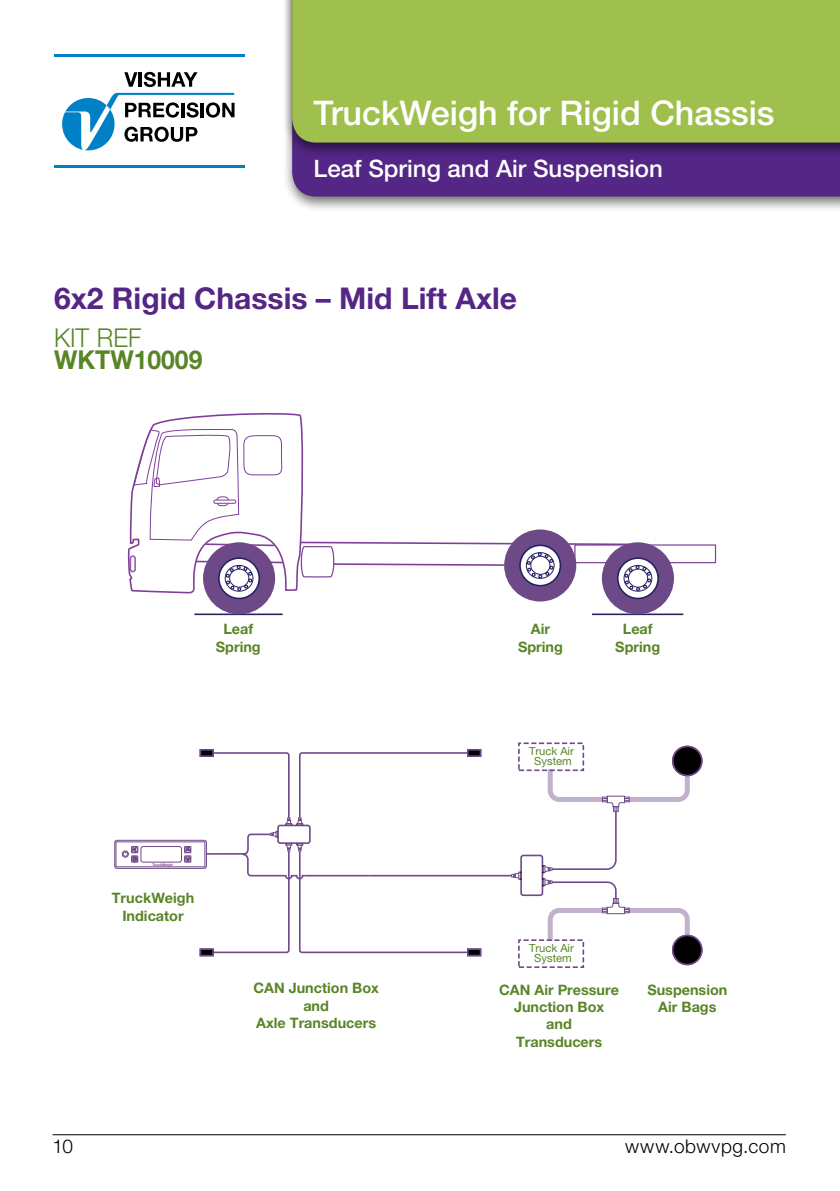
<style>
.page{position:relative;width:840px;height:1191px;background:#fff}
.page>*{position:absolute;margin:0;border:0;box-sizing:border-box;transform-origin:0 0}
.SG_Inside_Curve_Head{font:500 34px "Helvetica Neue LT Std";color:#fff}
.PT_Back_Header{font:700 30px "Helvetica Neue LT Std";color:#542685}
.SG_Table_SectionHead{font:700 26px "Helvetica Neue LT Std";color:#588526;scale:.95 1}
.SG_Table_SectionHead-2{font:300 26px "Helvetica Neue LT Std";color:#588526;scale:.95 1}
.SG_Inside_Curve_Subh{font:500 24px "Helvetica Neue LT Std";color:#fff}
._2011_footer_right_p{font:300 19px "Helvetica Neue LT Std";letter-spacing:.03em;color:#000}
.t1{font:700 14.4px/17.2px "Helvetica Neue LT Std";color:#598527;text-align:center}
.t2{font:11.2px/9.6px "Helvetica Neue LT Std";color:#598527;text-align:center}
.t3{font:700 3.6px "Helvetica Neue LT Std";color:#7f3f98}
</style>
<div class="page">
<div style="left:282px;top:0;width:557px;height:212px;background:#000;opacity:.55"></div>
<div style="left:292px;top:158px;width:547px;height:39px;background:#542685"></div>
<div style="left:282px;top:0;width:557px;height:158px;background:#000;opacity:.55"></div>
<div style="left:292px;top:0;width:547px;height:143px;background:#a0c04d"></div>
<svg style="left:62px;top:93px;width:172px;height:57px"></svg>
<svg style="left:124px;top:72px;width:13px;height:15px"></svg>
<hr style="left:139px;top:72px;width:3px;height:15px;background:#000">
<svg style="left:144px;top:72px;width:53px;height:15px"></svg>
<hr style="left:54px;top:54px;width:190px;height:3px;background:#0081c6">
<hr style="left:54px;top:165px;width:190px;height:3px;background:#0081c6">
<hr style="left:591px;top:613px;width:92px;height:2px;background:#262262">
<div style="left:574px;top:544px;width:141px;height:19px;border:1px solid #7f3f98"></div>
<svg style="left:127px;top:413px;width:176px;height:203px"></svg>
<svg style="left:133px;top:428px;width:151px;height:119px"></svg>
<div style="left:130px;top:556px;width:5px;height:15px;background:#fff;border-radius:2px"></div>
<div style="left:129px;top:555px;width:7px;height:17px;border:2px solid #7f3f98;border-radius:2px"></div>
<div style="left:213px;top:499px;width:23px;height:4px;border:1px solid #7f3f98;border-radius:2px"></div>
<div style="left:504px;top:529px;width:72px;height:72px;background:#6e4987;border-radius:50%"></div>
<div style="left:601px;top:542px;width:72px;height:72px;background:#6e4987;border-radius:50%"></div>
<svg style="left:617px;top:558px;width:40px;height:40px"></svg>
<div style="left:616px;top:557px;width:42px;height:42px;border:2px solid #262262;border-radius:50%"></div>
<svg style="left:299px;top:541px;width:352px;height:50px"></svg>
<div style="left:203px;top:542px;width:72px;height:72px;background:#6e4987;border-radius:50%"></div>
<svg style="left:219px;top:558px;width:40px;height:40px"></svg>
<div style="left:218px;top:557px;width:42px;height:42px;border:2px solid #262262;border-radius:50%"></div>
<svg style="left:194px;top:560px;width:90px;height:31px"></svg>
<div style="left:467px;top:750px;width:13px;height:6px;background:#000"></div>
<div style="left:466px;top:749px;width:15px;height:8px;border:2px solid #6e4987"></div>
<div style="left:467px;top:949px;width:13px;height:6px;background:#000"></div>
<div style="left:466px;top:948px;width:15px;height:8px;border:2px solid #6e4987"></div>
<div style="left:200px;top:750px;width:13px;height:6px;background:#000"></div>
<div style="left:199px;top:749px;width:15px;height:8px;border:2px solid #6e4987"></div>
<div style="left:200px;top:949px;width:13px;height:6px;background:#000"></div>
<div style="left:199px;top:948px;width:15px;height:8px;border:2px solid #6e4987"></div>
<div style="left:520px;top:854px;width:23px;height:42px;border:2px solid #6e4987;border-radius:2px"></div>
<svg style="left:511px;top:871px;width:10px;height:8px"></svg>
<hr style="left:369px;top:875px;width:142px;height:1px;background:#6e4987">
<svg style="left:542px;top:769px;width:147px;height:171px"></svg>
<svg style="left:212px;top:751px;width:256px;height:203px"></svg>
<hr style="left:206px;top:853px;width:40px;height:1px;background:#6e4987">
<div style="left:114px;top:840px;width:93px;height:28px;border:1px solid #6e4987;border-radius:2px"></div>
<div style="left:116px;top:841px;width:89px;height:26px;border:1px solid #6e4987"></div>
<div style="left:140px;top:846px;width:42px;height:16px;border:1px solid #6e4987;border-radius:2px"></div>
<div style="left:131px;top:846px;width:7px;height:7px;border:1px solid #6e4987"></div>
<div style="left:131px;top:855px;width:7px;height:7px;border:1px solid #6e4987"></div>
<div style="left:184px;top:846px;width:7px;height:7px;border:1px solid #6e4987"></div>
<div style="left:184px;top:855px;width:7px;height:7px;border:1px solid #6e4987"></div>
<div style="left:122px;top:850px;width:7px;height:7px;border:1px solid #6e4987;border-radius:50%"></div>
<div style="left:131px;top:856px;width:7px;height:6px;border:1px solid #6e4987;border-radius:50%"></div>
<div style="left:131px;top:846px;width:7px;height:6px;border:1px solid #6e4987;border-radius:50%"></div>
<div style="left:184px;top:846px;width:7px;height:6px;border:1px solid #6e4987;border-radius:50%"></div>
<div style="left:184px;top:856px;width:7px;height:6px;border:1px solid #6e4987;border-radius:50%"></div>
<svg style="left:123px;top:847px;width:14px;height:14px"></svg>
<svg style="left:185px;top:857px;width:5px;height:4px"></svg>
<svg style="left:185px;top:847px;width:5px;height:4px"></svg>
<div style="left:518px;top:939px;width:66px;height:29px;border:2px dashed #6e4987"></div>
<div style="left:518px;top:742px;width:66px;height:29px;border:2px dashed #6e4987"></div>
<div style="left:672px;top:935px;width:29px;height:29px;background:#000;border-radius:50%"></div>
<div style="left:671px;top:934px;width:31px;height:31px;border:2px solid #6e4987;border-radius:50%"></div>
<div style="left:672px;top:746px;width:29px;height:29px;background:#000;border-radius:50%"></div>
<div style="left:671px;top:745px;width:31px;height:31px;border:2px solid #6e4987;border-radius:50%"></div>
<hr style="left:53px;top:1134px;width:732px;height:1px;background:#000">
<p class="SG_Inside_Curve_Head" style="left:313px;top:93px;width:462px">TruckWeigh for Rigid Chassis</p>
<p class="SG_Inside_Curve_Subh" style="left:313px;top:154px;width:351px">Leaf Spring and Air Suspension</p>
<p class="PT_Back_Header" style="left:54px;top:280px;width:464px">6x2 Rigid Chassis – Mid Lift Axle</p>
<p class="SG_Table_SectionHead-2" style="left:54px;top:322px;width:93px">KIT REF</p>
<p class="SG_Table_SectionHead" style="left:54px;top:344px;width:158px">WKTW10009</p>
<p class="t1" style="left:216px;top:620px;width:46px">Leaf<br>Spring</p>
<p class="t1" style="left:518px;top:620px;width:46px">Air<br>Spring</p>
<p class="t1" style="left:615px;top:620px;width:46px">Leaf<br>Spring</p>
<p class="t3" style="left:152px;top:862px;width:22px">TruckWeigh</p>
<p class="t1" style="left:112px;top:889px;width:84px">TruckWeigh<br>Indicator</p>
<p class="t1" style="left:253px;top:979px;width:127px">CAN Junction Box and<br>Axle Transducers</p>
<p class="t2" style="left:528px;top:746px;width:46px">Truck Air<br>System</p>
<p class="t2" style="left:528px;top:943px;width:46px">Truck Air<br>System</p>
<p class="t2" style="left:541px;top:946px;width:46px">Truck Air<br>System</p>
<p class="t1" style="left:499px;top:980px;width:121px">CAN Air Pressure<br>Junction Box<br>and<br>Transducers</p>
<p class="t1" style="left:647px;top:980px;width:82px">Suspension<br>Air Bags</p>
<p class="_2011_footer_right_p" style="left:53px;top:1134px;width:22px">10</p>
<p class="_2011_footer_right_p" style="left:624px;top:1134px;width:162px">www.obwvpg.com</p>
</div>
